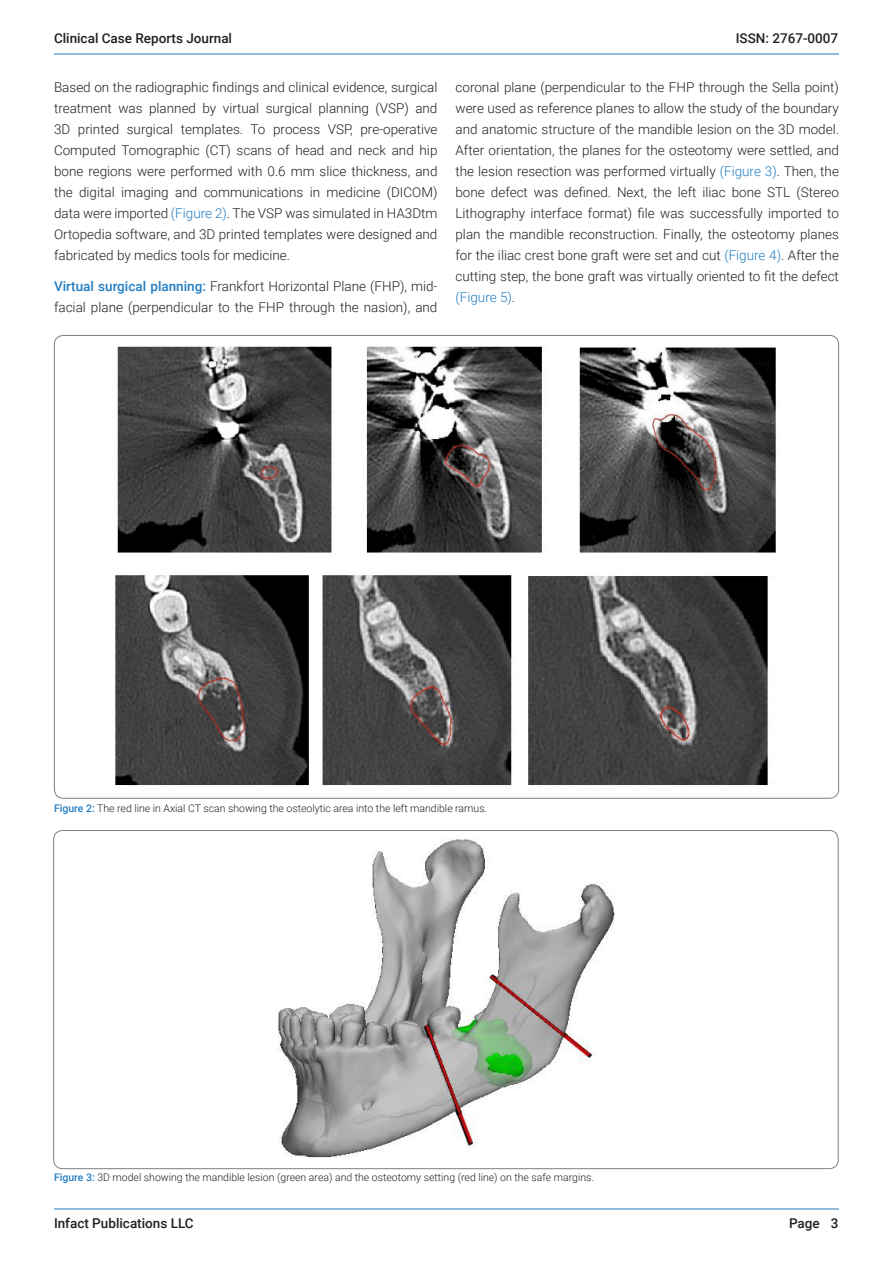
<style>
.page{position:relative;width:893px;height:1263px;background:#fff}
.page>*{position:absolute;margin:0;border:0;box-sizing:border-box;transform-origin:0 0}
.Text__7{font:300 13.5px/21px "Roboto";color:#231f20;text-align:justify}
.t1{font:500 13.5px "Roboto";color:#231f20}
.figure_text{font:300 10.5px "Roboto";color:#231f20}
.s1{color:#247ec2}
.s2{font-weight:500;color:#247ec2}
</style>
<div class="page">
<img style="left:115px;top:346px;width:661px;height:440px">
<img style="left:277px;top:839px;width:338px;height:319px">
<hr style="left:54px;top:54px;width:785px;height:1px;background:#267dc2">
<hr style="left:54px;top:1208px;width:785px;height:1px;background:#267dc2">
<p class="t1" style="left:54px;top:29px;width:180px">Clinical Case Reports Journal</p>
<p class="Text__7" style="left:54px;top:76px;width:385px">Based on the radiographic findings and clinical evidence, surgical treatment was planned by virtual surgical planning (VSP) and 3D printed surgical templates. To process VSP, pre-operative Computed Tomographic (CT) scans of head and neck and hip bone regions were performed with 0.6 mm slice thickness, and the digital imaging and communications in medicine (DICOM) data were imported <span class="s1">(Figure 2)</span>. The VSP was simulated in HA3Dtm Ortopedia software, and 3D printed templates were designed and fabricated by medics tools for medicine.</p>
<p class="Text__7" style="left:54px;top:275px;width:385px"><span class="s2">Virtual surgical planning:</span> Frankfort Horizontal Plane (FHP), mid&shy;facial plane (perpendicular to the FHP through the nasion), and</p>
<p class="t1" style="left:736px;top:29px;width:104px">ISSN: 2767-0007</p>
<p class="Text__7" style="left:455px;top:76px;width:385px">coronal plane (perpendicular to the FHP through the Sella point) were used as reference planes to allow the study of the boundary and anatomic structure of the mandible lesion on the 3D model.<br>After orientation, the planes for the osteotomy were settled, and the lesion resection was performed virtually <span class="s1">(Figure 3)</span>. Then, the bone defect was defined. Next, the left iliac bone STL (Stereo Lithography interface format) file was successfully imported to plan the mandible reconstruction. Finally, the osteotomy planes for the iliac crest bone graft were set and cut <span class="s1">(Figure 4)</span>. After the cutting step, the bone graft was virtually oriented to fit the defect <span class="s1">(Figure 5)</span>.</p>
<p class="figure_text" style="left:54px;top:801px;width:435px"><span class="s2">Figure 2:</span> The red line in Axial CT scan showing the osteolytic area into the left mandible ramus.</p>
<p class="figure_text" style="left:54px;top:1170px;width:541px"><span class="s2">Figure 3:</span> 3D model showing the mandible lesion (green area) and the osteotomy setting (red line) on the safe margins.</p>
<p class="t1" style="left:54px;top:1213px;width:141px">Infact Publications LLC</p>
<p class="t1" style="left:789px;top:1213px;width:51px">Page 3</p>
</div>
